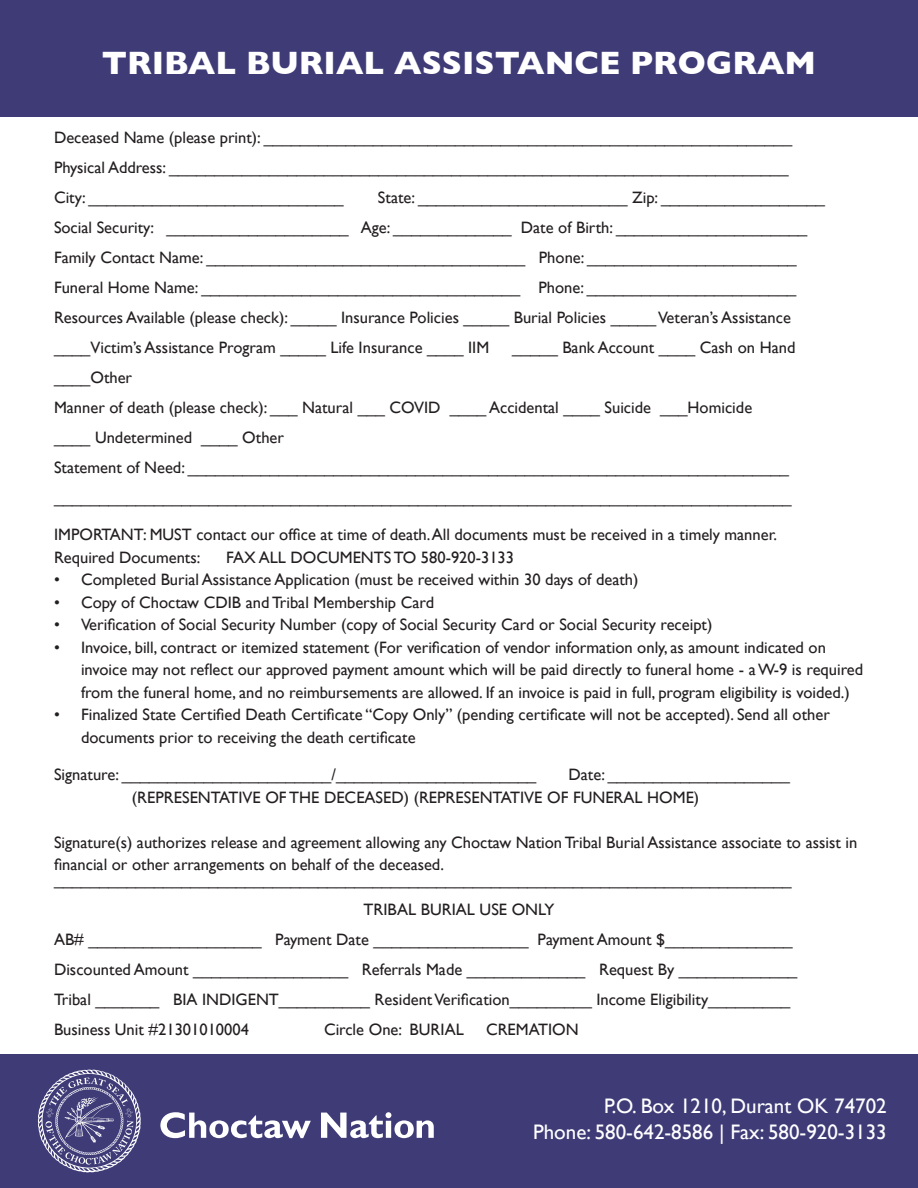
<style>
.page{position:relative;width:918px;height:1188px;background:#fff}
.page>*{position:absolute;margin:0;border:0;box-sizing:border-box;transform-origin:0 0}
.t1{font:700 33px "Gill Sans";color:#fff}
.t2{font:21px "Gill Sans";color:#fff}
.t3{font:16.5px/22.5px "Gill Sans";color:#231f20}
</style>
<div class="page">
<div style="left:0;top:0;width:918px;height:117px;background:#3e3b77"></div>
<div style="left:0;top:1054px;width:918px;height:134px;background:#3e3b77"></div>
<svg style="left:160px;top:1112px;width:151px;height:26px"></svg>
<svg style="left:321px;top:1112px;width:113px;height:26px"></svg>
<svg style="left:38px;top:1070px;width:103px;height:103px"></svg>
<p class="t1" style="left:102px;top:36px;width:716px">TRIBAL BURIAL ASSISTANCE PROGRAM</p>
<p class="t3" style="left:54px;top:126px;width:740px">Deceased Name (please print): __________________________________________________________</p>
<p class="t3" style="left:54px;top:156px;width:736px">Physical Address: ____________________________________________________________________</p>
<p class="t3" style="left:54px;top:186px;width:291px">City: ____________________________</p>
<p class="t3" style="left:378px;top:186px;width:449px">State: _______________________ Zip: __________________</p>
<p class="t3" style="left:54px;top:216px;width:755px">Social Security: ____________________ Age: _____________ Date of Birth: _____________________</p>
<p class="t3" style="left:54px;top:246px;width:744px">Family Contact Name: ___________________________________ Phone: _______________________</p>
<p class="t3" style="left:54px;top:276px;width:744px">Funeral Home Name: ___________________________________ Phone: _______________________</p>
<p class="t3" style="left:54px;top:306px;width:738px">Resources Available (please check): _____ Insurance Policies _____ Burial Policies _____ Veteran’s Assistance</p>
<p class="t3" style="left:54px;top:336px;width:437px">____Victim’s Assistance Program _____ Life Insurance ____ IIM</p>
<p class="t3" style="left:512px;top:336px;width:285px">_____ Bank Account ____ Cash on Hand</p>
<p class="t3" style="left:54px;top:366px;width:80px">____Other</p>
<p class="t3" style="left:54px;top:396px;width:700px">Manner of death (please check): ___ Natural ___ COVID ____ Accidental ____ Suicide ___Homicide</p>
<p class="t3" style="left:54px;top:426px;width:232px">____ Undetermined ____ Other</p>
<p class="t3" style="left:54px;top:456px;width:737px">Statement of Need: __________________________________________________________________</p>
<p class="t3" style="left:54px;top:486px;width:739px">_________________________________________________________________________________</p>
<p class="t3" style="left:54px;top:523px;width:725px">IMPORTANT: MUST contact our office at time of death. All documents must be received in a timely manner.</p>
<p class="t3" style="left:54px;top:546px;width:148px">Required Documents:</p>
<p class="t3" style="left:226px;top:546px;width:289px">FAX ALL DOCUMENTS TO 580-920-3133</p>
<p class="t3" style="left:54px;top:568px;width:586px">• Completed Burial Assistance Application (must be received within 30 days of death)</p>
<p class="t3" style="left:54px;top:591px;width:382px">• Copy of Choctaw CDIB and Tribal Membership Card</p>
<p class="t3" style="left:54px;top:613px;width:660px">• Verification of Social Security Number (copy of Social Security Card or Social Security receipt)</p>
<p class="t3" style="left:81px;top:636px;width:784px;text-indent:-27px">• Invoice, bill, contract or itemized statement (For verification of vendor information only, as amount indicated on invoice may not reflect our approved payment amount which will be paid directly to funeral home - a W-9 is required from the funeral home, and no reimbursements are allowed. If an invoice is paid in full, program eligibility is voided.)</p>
<p class="t3" style="left:81px;top:703px;width:750px;text-indent:-27px">• Finalized State Certified Death Certificate “Copy Only” (pending certificate will not be accepted). Send all other documents prior to receiving the death certificate</p>
<p class="t3" style="left:54px;top:763px;width:484px">Signature: _______________________/______________________</p>
<p class="t3" style="left:569px;top:763px;width:223px">Date: ____________________</p>
<p class="t3" style="left:132px;top:786px;width:569px">(REPRESENTATIVE OF THE DECEASED) (REPRESENTATIVE OF FUNERAL HOME)</p>
<p class="t3" style="left:54px;top:831px;width:805px">Signature(s) authorizes release and agreement allowing any Choctaw Nation Tribal Burial Assistance associate to assist in financial or other arrangements on behalf of the deceased.</p>
<p class="t3" style="left:54px;top:868px;width:739px">_________________________________________________________________________________</p>
<p class="t3" style="left:364px;top:898px;width:192px">TRIBAL BURIAL USE ONLY</p>
<p class="t3" style="left:54px;top:928px;width:740px">AB# ___________________ Payment Date _________________ Payment Amount $______________</p>
<p class="t3" style="left:54px;top:958px;width:745px">Discounted Amount _________________ Referrals Made _____________ Request By _____________</p>
<p class="t3" style="left:54px;top:988px;width:738px">Tribal _______ BIA INDIGENT__________ Resident Verification_________ Income Eligibility_________</p>
<p class="t3" style="left:54px;top:1018px;width:196px">Business Unit #21301010004</p>
<p class="t3" style="left:324px;top:1018px;width:141px">Circle One: BURIAL</p>
<p class="t3" style="left:486px;top:1018px;width:94px">CREMATION</p>
<p class="t2" style="left:604px;top:1094px;width:284px">P.O. Box 1210, Durant OK 74702</p>
<p class="t2" style="left:533px;top:1119px;width:355px">Phone: 580-642-8586 | Fax: 580-920-3133</p>
</div>
